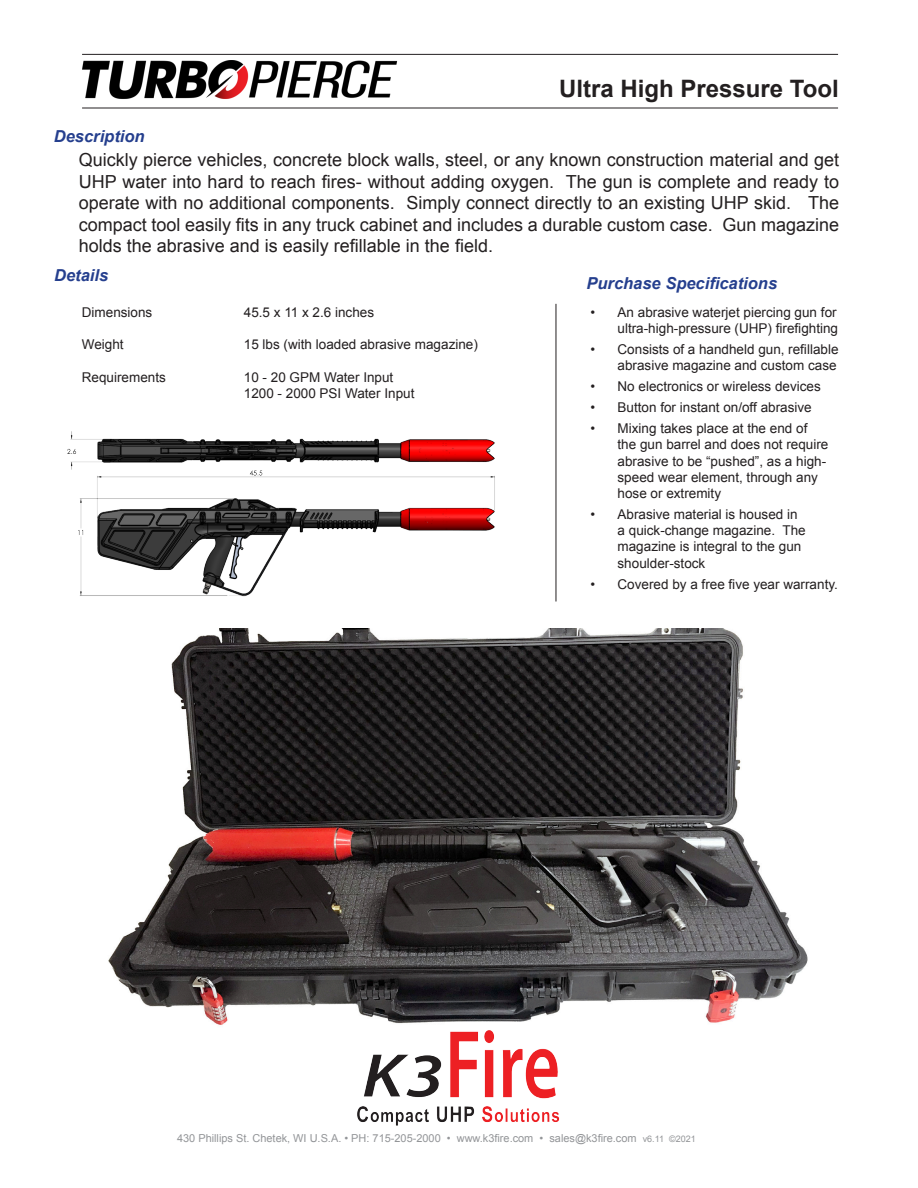
<style>
.page{position:relative;width:918px;height:1188px;background:#fff}
.page>*{position:absolute;margin:0;border:0;box-sizing:border-box;transform-origin:0 0}
.t1{font:700 24px "Arial";color:#231f20}
.t2{font:18px/21.6px "Arial";color:#231f20;text-align:justify}
.t3{font:italic 700 16.5px "Arial";color:#253f8e}
.t4{font:13.5px/16.2px "Arial";color:#231f20;text-align:right}
.t5{font:10.95px "Arial";color:#939598}
.s1{font-size:9px}
</style>
<div class="page">
<hr style="left:556px;top:304px;width:1px;height:298px;background:#231f20">
<img style="left:82px;top:60px;width:316px;height:39px">
<hr style="left:82px;top:108px;width:756px;height:1px;background:#231f20">
<hr style="left:82px;top:54px;width:756px;height:1px;background:#231f20">
<img style="left:108px;top:628px;width:700px;height:397px">
<img style="left:67px;top:431px;width:428px;height:166px">
<img style="left:357px;top:1030px;width:203px;height:96px">
<p class="t1" style="left:559px;top:73px;width:281px">Ultra High Pressure Tool</p>
<p class="t3" style="left:54px;top:125px;width:92px">Description</p>
<p class="t2" style="left:79px;top:149px;width:762px">Quickly pierce vehicles, concrete block walls, steel, or any known construction material and get UHP water into hard to reach fires- without adding oxygen. The gun is complete and ready to operate with no additional components. Simply connect directly to an existing UHP skid. The compact tool easily fits in any truck cabinet and includes a durable custom case. Gun magazine holds the abrasive and is easily refillable in the field.</p>
<p class="t3" style="left:54px;top:264px;width:56px">Details</p>
<p class="t4" style="left:82px;top:304px;width:72px">Dimensions</p>
<p class="t4" style="left:244px;top:304px;width:132px">45.5 x 11 x 2.6 inches</p>
<p class="t4" style="left:82px;top:337px;width:43px">Weight</p>
<p class="t4" style="left:244px;top:337px;width:236px">15 lbs (with loaded abrasive magazine)</p>
<p class="t4" style="left:82px;top:369px;width:86px">Requirements</p>
<p class="t4" style="left:244px;top:369px;width:151px">10 - 20 GPM Water Input</p>
<p class="t4" style="left:244px;top:385px;width:172px">1200 - 2000 PSI Water Input</p>
<p class="t3" style="left:586px;top:272px;width:192px">Purchase Specifications</p>
<p class="t4" style="left:591px;top:304px;width:249px">• An abrasive waterjet piercing gun for ultra-high-pressure (UHP) firefighting</p>
<p class="t4" style="left:591px;top:341px;width:249px">• Consists of a handheld gun, refillable abrasive magazine and custom case</p>
<p class="t4" style="left:591px;top:379px;width:232px">• No electronics or wireless devices</p>
<p class="t4" style="left:591px;top:400px;width:223px">• Button for instant on/off abrasive</p>
<p class="t4" style="left:618px;top:421px;width:212px;text-align:left;text-indent:-27px">• Mixing takes place at the end of the gun barrel and does not require abrasive to be “pushed”, as a high&shy;speed wear element, through any hose or extremity</p>
<p class="t4" style="left:618px;top:506px;width:190px;text-align:left;text-indent:-27px">• Abrasive material is housed in a quick-change magazine. The magazine is integral to the gun shoulder-stock</p>
<p class="t4" style="left:591px;top:576px;width:249px">• Covered by a free five year warranty.</p>
<p class="t5" style="left:177px;top:1131px;width:520px">430 Phillips St. Chetek, WI U.S.A. • PH: 715-205-2000 • www.k3fire.com • sales@k3fire.com <span class="s1">v6.11 ©2021</span></p>
</div>
